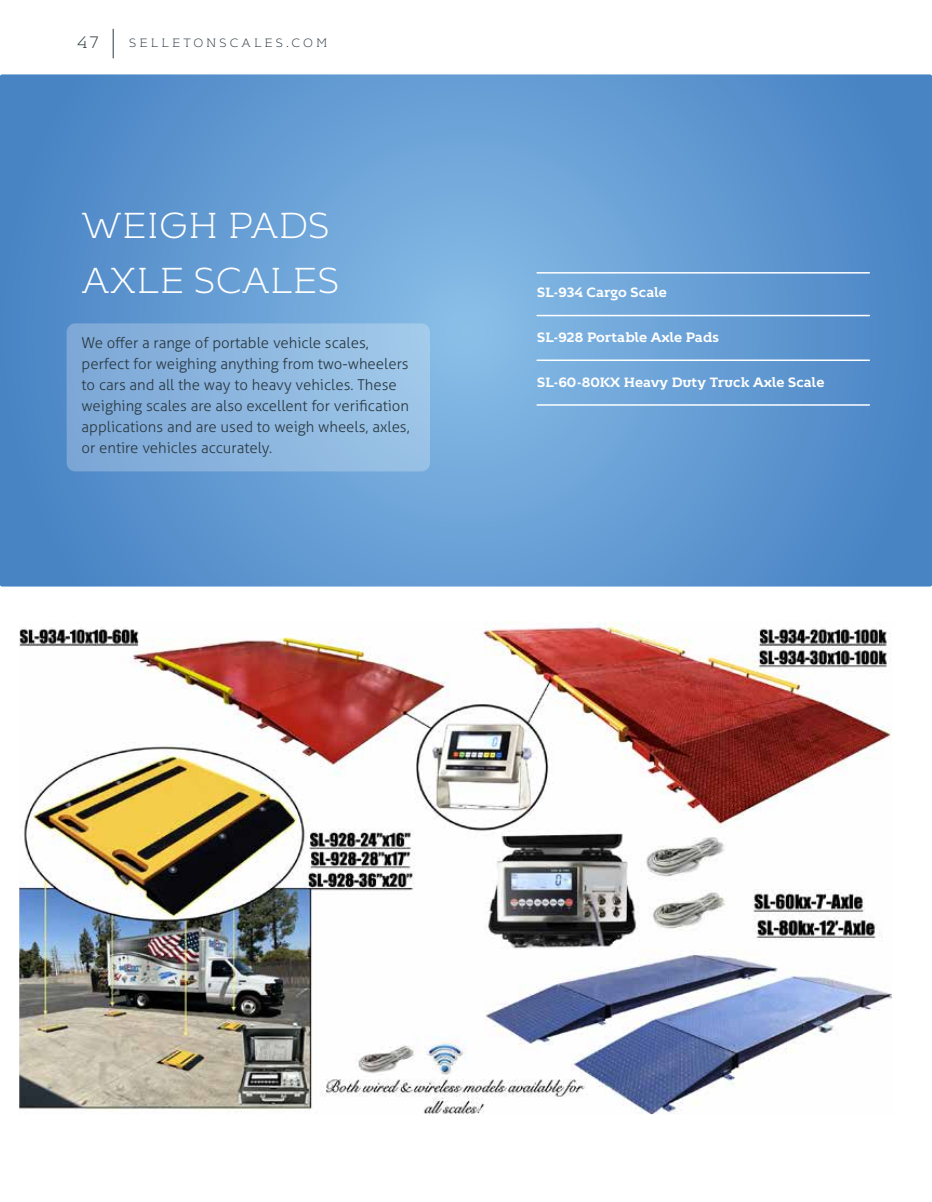
<style>
.page{position:relative;width:932px;height:1202px;background:#fff}
.page>*{position:absolute;margin:0;border:0;box-sizing:border-box;transform-origin:0 0}
.t1{font:300 36px/55.1px "Kontrapunkt Bob";color:#fff}
.t2{font:300 16.5px "Kontrapunkt Bob";color:#2a3942}
.t3{font:300 15px/21px "Aller";color:#2a3942}
.t4{font:700 13.5px "Kontrapunkt Bob";color:#fff}
.t5{font:300 12px "Kontrapunkt Bob";letter-spacing:.25em;color:#2a3942}
</style>
<div class="page">
<img style="left:19px;top:621px;width:873px;height:493px">
<svg style="left:0;top:74px;width:932px;height:512px;background:#6199d1"></svg>
<hr style="left:537px;top:359px;width:332px;height:2px;background:#fff">
<hr style="left:537px;top:315px;width:332px;height:1px;background:#fff">
<hr style="left:537px;top:272px;width:332px;height:1px;background:#fff">
<hr style="left:537px;top:404px;width:332px;height:2px;background:#fff">
<div style="left:67px;top:323px;width:363px;height:148px;background:linear-gradient(to right,#7ca7d6,#9fc7e9);border-radius:9px"></div>
<svg style="left:113px;top:29px;width:1px;height:29px"></svg>
<p class="t2" style="left:77px;top:34px;width:23px">47</p>
<p class="t5" style="left:129px;top:36px;width:199px">SELLETONSCALES.COM</p>
<h1 class="t1" style="left:82px;top:199px;width:259px">WEIGH PADS<br>AXLE SCALES</h1>
<p class="t3" style="left:82px;top:332px;width:330px">We offer a range of portable vehicle scales, perfect for weighing anything from two-wheelers to cars and all the way to heavy vehicles. These weighing scales are also excellent for verification applications and are used to weigh wheels, axles, or entire vehicles accurately.</p>
<p class="t4" style="left:537px;top:285px;width:131px">SL-934 Cargo Scale</p>
<p class="t4" style="left:537px;top:330px;width:183px">SL-928 Portable Axle Pads</p>
<p class="t4" style="left:537px;top:375px;width:288px">SL-60-80KX Heavy Duty Truck Axle Scale</p>
</div>
